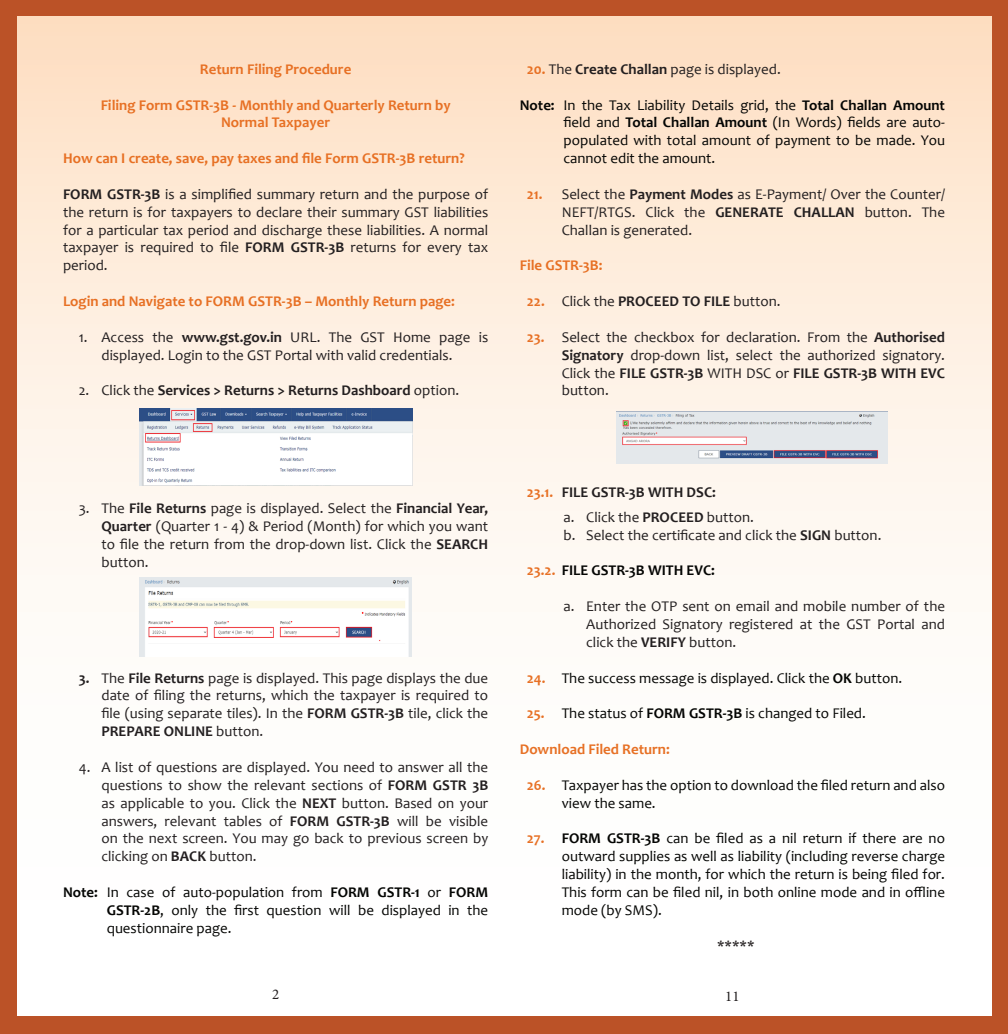
<style>
.page{position:relative;width:1008px;height:1034px;background:#fff}
.page>*{position:absolute;margin:0;border:0;box-sizing:border-box;transform-origin:0 0}
.t1{font:14.88px/17.8px "Candara";color:#231f20;text-align:justify}
.t2{font:14.88px/17.8px "Candara";color:#040503;text-align:justify}
.t3{font:700 14.88px/17.8px "Candara";color:#e77024;text-align:center}
.t4{font:700 14.88px "Candara";color:#231f20}
.t5{font:700 14.88px "Candara";color:#040503}
.t6{font:14.88px "Minion Pro";color:#231f20}
.s1{font-weight:700}
.s2{font-weight:400}
.s3{font-weight:700;color:#e77024}
.s4{color:#e77024}
</style>
<div class="page">
<div style="left:0;top:0;width:1007px;height:1032px;background:linear-gradient(to bottom,#fde2c9,#feffff)"></div>
<div style="left:0;top:0;width:1008px;height:15px;background:#bb5227"></div>
<div style="left:0;top:1016px;width:1008px;height:17px;background:#bb5227"></div>
<div style="left:993px;top:0;width:15px;height:1033px;background:#bb5227"></div>
<div style="left:0;top:0;width:16px;height:1033px;background:#bb5227"></div>
<img style="left:139px;top:408px;width:273px;height:77px">
<img style="left:617px;top:411px;width:271px;height:52px">
<img style="left:139px;top:577px;width:272px;height:79px">
<p class="t3" style="left:200px;top:60px;width:153px">Return Filing Procedure</p>
<p class="t3" style="left:101px;top:96px;width:351px">Filing Form GSTR-3B - Monthly and Quarterly Return by<br>Normal Taxpayer</p>
<p class="t3" style="left:63px;top:149px;width:403px">How can I create, save, pay taxes and file Form GSTR-3B return?</p>
<p class="t1" style="left:63px;top:185px;width:427px"><span class="s1">FORM GSTR-3B</span> is a simplified summary return and the purpose of the return is for taxpayers to declare their summary GST liabilities for a particular tax period and discharge these liabilities. A normal taxpayer is required to file <span class="s1">FORM GSTR-3B</span> returns for every tax period.</p>
<p class="t3" style="left:63px;top:292px;width:394px">Login and Navigate to FORM GSTR-3B – Monthly Return page:</p>
<p class="t1" style="left:102px;top:328px;width:388px;text-indent:-23px">1. Access the <span class="s1">www.gst.gov.in</span> URL. The GST Home page is displayed. Login to the GST Portal with valid credentials.</p>
<p class="t4" style="left:79px;top:381px;width:382px"><span class="s2">2. Click the</span> Services &gt; Returns &gt; Returns Dashboard <span class="s2">option.</span></p>
<p class="t1" style="left:527px;top:60px;width:256px"><span class="s3">20.</span> The <span class="s1">Create Challan</span> page is displayed.</p>
<p class="t2" style="left:564px;top:96px;width:383px;text-indent:-44px"><span class="s1">Note:</span> In the Tax Liability Details grid, the <span class="s1">Total Challan Amount </span>field and <span class="s1">Total Challan Amount</span> (In Words) fields are auto&shy;populated with total amount of payment to be made. You cannot edit the amount.</p>
<p class="t1" style="left:562px;top:185px;width:385px;text-indent:-35px"><span class="s3">21.</span> Select the <span class="s1">Payment Modes</span> as E-Payment/ Over the Counter/ NEFT/RTGS. Click the <span class="s1">GENERATE CHALLAN</span> button. The Challan is generated.</p>
<p class="t3" style="left:520px;top:256px;width:84px">File GSTR-3B:</p>
<p class="t1" style="left:527px;top:292px;width:255px"><span class="s3">22.</span> Click the <span class="s1">PROCEED TO FILE</span> button.</p>
<p class="t1" style="left:562px;top:328px;width:385px;text-indent:-35px"><span class="s3">23.</span> Select the checkbox for declaration. From the <span class="s1">Authorised Signatory</span> drop-down list, select the authorized signatory.<br>Click the <span class="s1">FILE GSTR-3B</span> WITH DSC or <span class="s1">FILE GSTR-3B WITH EVC </span>button.</p>
<p class="t1" style="left:102px;top:499px;width:388px;text-indent:-23px">3. The <span class="s1">File Returns</span> page is displayed. Select the <span class="s1">Financial Year, Quarter</span> (Quarter 1 - 4) &amp; Period (Month) for which you want to file the return from the drop-down list. Click the <span class="s1">SEARCH </span>button.</p>
<p class="t1" style="left:102px;top:668px;width:388px;text-indent:-23px"><span class="s1">3.</span> The <span class="s1">File Returns</span> page is displayed. This page displays the due date of filing the returns, which the taxpayer is required to file (using separate tiles). In the <span class="s1">FORM GSTR-3B</span> tile, click the <span class="s1">PREPARE ONLINE</span> button.</p>
<p class="t1" style="left:102px;top:757px;width:388px;text-indent:-23px">4. A list of questions are displayed. You need to answer all the questions to show the relevant sections of <span class="s1">FORM GSTR 3B </span>as applicable to you. Click the <span class="s1">NEXT</span> button. Based on your answers, relevant tables of <span class="s1">FORM GSTR-3B</span> will be visible on the next screen. You may go back to previous screen by clicking on <span class="s1">BACK</span> button.</p>
<p class="t2" style="left:107px;top:882px;width:383px;text-indent:-44px"><span class="s1">Note:</span> In case of auto-population from <span class="s1">FORM GSTR-1</span> or <span class="s1">FORM GSTR-2B</span>, only the first question will be displayed in the questionnaire page.</p>
<p class="t4" style="left:527px;top:482px;width:191px"><span class="s4">23.1.</span> FILE GSTR-3B WITH DSC:</p>
<p class="t1" style="left:564px;top:508px;width:192px">a. Click the <span class="s1">PROCEED</span> button.</p>
<p class="t1" style="left:564px;top:525px;width:319px">b. Select the certificate and click the <span class="s1">SIGN</span> button.</p>
<p class="t5" style="left:527px;top:561px;width:190px"><span class="s4">23.2.</span> FILE GSTR-3B WITH EVC:</p>
<p class="t1" style="left:586px;top:597px;width:360px;text-indent:-23px">a. Enter the OTP sent on email and mobile number of the Authorized Signatory registered at the GST Portal and click the <span class="s1">VERIFY</span> button.</p>
<p class="t2" style="left:527px;top:668px;width:377px"><span class="s3">24.</span> The success message is displayed. Click the <span class="s1">OK</span> button.</p>
<p class="t2" style="left:527px;top:704px;width:341px"><span class="s3">25.</span> The status of <span class="s1">FORM GSTR-3B</span> is changed to Filed.</p>
<p class="t3" style="left:520px;top:740px;width:152px">Download Filed Return:</p>
<p class="t2" style="left:562px;top:775px;width:385px;text-indent:-35px"><span class="s3">26.</span> Taxpayer has the option to download the filed return and also view the same.</p>
<p class="t2" style="left:562px;top:829px;width:385px;text-indent:-35px"><span class="s3">27.</span> <span class="s1">FORM GSTR-3B</span> can be filed as a nil return if there are no outward supplies as well as liability (including reverse charge liability) in the month, for which the return is being filed for.<br>This form can be filed nil, in both online mode and in offline mode (by SMS).</p>
<p class="t1" style="left:717px;top:936px;width:39px">*****</p>
<p class="t6" style="left:272px;top:984px;width:9px">2</p>
<p class="t6" style="left:725px;top:985px;width:16px">11</p>
</div>
